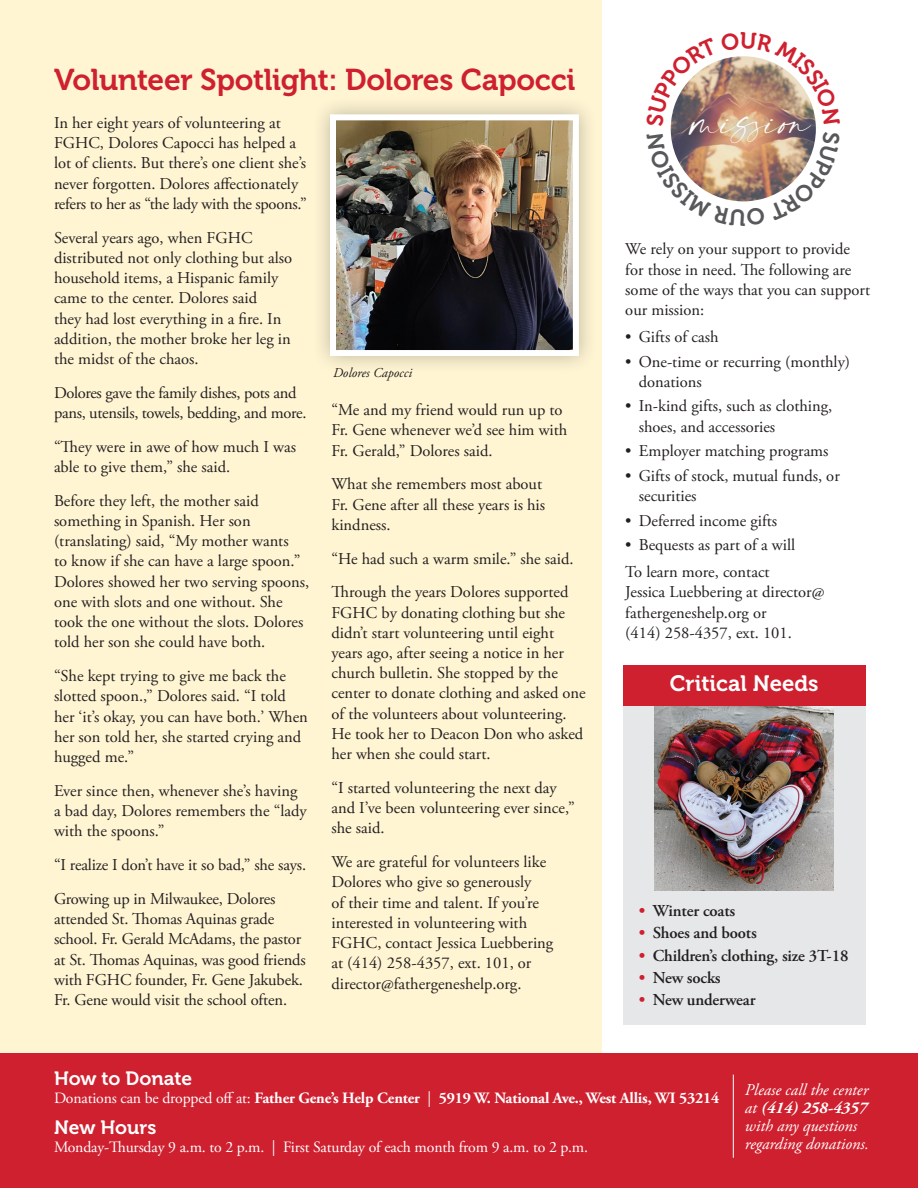
<style>
.page{position:relative;width:918px;height:1188px;background:#fff}
.page>*{position:absolute;margin:0;border:0;box-sizing:border-box;transform-origin:0 0}
.t1{font:39.3px "modernline";color:#fff}
.t2{font:30px "Museo 700";letter-spacing:-.01em;color:#cf202f}
.t3{font:22.2px "Museo 700";color:#fff}
.t4{font:19.2px "Museo 700";color:#fff}
.t5{font:600 16.65px "Adobe Garamond Pro";letter-spacing:-.01em;color:#231f20}
.t6{font:16.5px/20.2px "Adobe Garamond Pro";color:#231f20}
.t7{font:16.5px/20.2px "Adobe Garamond Pro";letter-spacing:-.02em;color:#231f20}
.t8{font:italic 16.5px/18px "Adobe Garamond Pro";color:#fff}
.t9{font:700 15.75px "Adobe Garamond Pro";letter-spacing:-.01em;color:#fff}
.t10{font:15.75px "Adobe Garamond Pro";letter-spacing:-.01em;color:#fff}
.t11{font:italic 13.5px "Adobe Garamond Pro";color:#231f20}
.s1{color:#cf202f}
.s2{font-weight:400}
.s3{font-weight:700}
</style>
<div class="page">
<div style="left:0;top:0;width:602px;height:1057px;background:#fff5d3"></div>
<div style="left:0;top:1053px;width:918px;height:135px;background:#cf202f"></div>
<hr style="left:733px;top:1075px;width:1px;height:83px;background:#fff">
<div style="left:623px;top:692px;width:242px;height:333px;background:#e6e7e9"></div>
<img style="left:655px;top:705px;width:179px;height:186px">
<div style="left:312px;top:96px;width:286px;height:279px;background:#231f20;opacity:.3"></div>
<img style="left:337px;top:121px;width:235px;height:228px">
<div style="left:330px;top:114px;width:249px;height:242px;border:6px solid #fff"></div>
<img style="left:672px;top:126px;width:144px;height:6px">
<div style="left:623px;top:665px;width:242px;height:40px;background:#cf202f"></div>
<svg style="left:670px;top:56px;width:146px;height:70px"></svg>
<svg style="left:670px;top:132px;width:146px;height:70px"></svg>
<h2 class="t2" style="left:54px;top:63px;width:523px">Volunteer Spotlight: Dolores Capocci</h2>
<p class="t6" style="left:54px;top:113px;width:254px">In her eight years of volunteering at FGHC, Dolores Capocci has helped a lot of clients. But there’s one client she’s never forgotten. Dolores affectionately refers to her as “the lady with the spoons.”</p>
<p class="t6" style="left:54px;top:228px;width:240px">Several years ago, when FGHC distributed not only clothing but also household items, a Hispanic family came to the center. Dolores said<br>they had lost everything in a fire. In addition, the mother broke her leg in the midst of the chaos.</p>
<p class="t7" style="left:54px;top:383px;width:254px">Dolores gave the family dishes, pots and pans, utensils, towels, bedding, and more.</p>
<p class="t6" style="left:54px;top:437px;width:244px">“They were in awe of how much I was able to give them,” she said.</p>
<p class="t6" style="left:54px;top:491px;width:257px">Before they left, the mother said something in Spanish. Her son (translating) said, “My mother wants<br>to know if she can have a large spoon.” Dolores showed her two serving spoons, one with slots and one without. She took the one without the slots. Dolores told her son she could have both.</p>
<p class="t6" style="left:54px;top:666px;width:255px">“She kept trying to give me back the slotted spoon.,” Dolores said. “I told her ‘it’s okay, you can have both.’ When her son told her, she started crying and hugged me.”</p>
<p class="t6" style="left:54px;top:781px;width:254px">Ever since then, whenever she’s having a bad day, Dolores remembers the “lady with the spoons.”</p>
<p class="t6" style="left:54px;top:849px;width:254px;line-height:33.8px">“I realize I don’t have it so bad,” she says.<br>Growing up in Milwaukee, Dolores</p>
<p class="t6" style="left:54px;top:909px;width:253px">attended St. Thomas Aquinas grade school. Fr. Gerald McAdams, the pastor at St. Thomas Aquinas, was good friends with FGHC founder, Fr. Gene Jakubek.<br>Fr. Gene would visit the school often.</p>
<p class="t11" style="left:333px;top:364px;width:81px">Dolores Capocci</p>
<p class="t6" style="left:331px;top:400px;width:238px">“Me and my friend would run up to<br>Fr. Gene whenever we’d see him with<br>Fr. Gerald,” Dolores said.</p>
<p class="t6" style="left:331px;top:475px;width:215px">What she remembers most about<br>Fr. Gene after all these years is his kindness.</p>
<p class="t6" style="left:331px;top:542px;width:244px;line-height:33.8px">“He had such a warm smile.” she said.<br>Through the years Dolores supported</p>
<p class="t6" style="left:331px;top:603px;width:256px">FGHC by donating clothing but she didn’t start volunteering until eight years ago, after seeing a notice in her church bulletin. She stopped by the center to donate clothing and asked one of the volunteers about volunteering.<br>He took her to Deacon Don who asked her when she could start.</p>
<p class="t6" style="left:331px;top:778px;width:245px">“I started volunteering the next day and I’ve been volunteering ever since,” she said.</p>
<p class="t6" style="left:331px;top:852px;width:223px">We are grateful for volunteers like Dolores who give so generously<br>of their time and talent. If you’re interested in volunteering with FGHC, contact Jessica Luebbering at (414) 258-4357, ext. 101, or director@fathergeneshelp.org.</p>
<h1 class="t1" style="left:691px;top:101px;width:125px">mission</h1>
<p class="t6" style="left:625px;top:240px;width:246px">We rely on your support to provide for those in need. The following are some of the ways that you can support our mission:</p>
<p class="t6" style="left:625px;top:327px;width:95px">• Gifts of cash</p>
<p class="t6" style="left:639px;top:352px;width:213px;text-indent:-13px">• One-time or recurring (monthly) donations</p>
<p class="t6" style="left:639px;top:397px;width:195px;text-indent:-13px">• In-kind gifts, such as clothing, shoes, and accessories</p>
<p class="t6" style="left:625px;top:441px;width:205px">• Employer matching programs</p>
<p class="t6" style="left:639px;top:466px;width:203px;text-indent:-13px">• Gifts of stock, mutual funds, or securities</p>
<p class="t6" style="left:625px;top:511px;width:153px">• Deferred income gifts</p>
<p class="t6" style="left:625px;top:532px;width:171px;line-height:27px">• Bequests as part of a will<br>To learn more, contact</p>
<p class="t6" style="left:625px;top:583px;width:201px">Jessica Luebbering at director@ fathergeneshelp.org or<br>(414) 258-4357, ext. 101.</p>
<h3 class="t3" style="left:670px;top:671px;width:150px">Critical Needs</h3>
<p class="t5" style="left:639px;top:901px;width:98px"><span class="s1">•</span> Winter coats</p>
<p class="t5" style="left:639px;top:924px;width:119px"><span class="s1">•</span> Shoes and boots</p>
<p class="t5" style="left:639px;top:946px;width:211px"><span class="s1">•</span> Children’s clothing, size 3T-18</p>
<p class="t5" style="left:639px;top:968px;width:83px"><span class="s1">•</span> New socks</p>
<p class="t5" style="left:639px;top:990px;width:118px"><span class="s1">•</span> New underwear</p>
<p class="t4" style="left:54px;top:1068px;width:140px">How to Donate</p>
<p class="t9" style="left:54px;top:1089px;width:667px"><span class="s2">Donations can be dropped off at:</span> Father Gene’s Help Center <span class="s2">|</span> 5919 W. National Ave., West Allis, WI 53214</p>
<p class="t8" style="left:745px;top:1081px;width:125px">Please call the center at <span class="s3">(414) 258-4357 </span>with any questions regarding donations.</p>
<p class="t4" style="left:54px;top:1117px;width:104px">New Hours</p>
<p class="t10" style="left:54px;top:1137px;width:536px">Monday-Thursday 9 a.m. to 2 p.m. | First Saturday of each month from 9 a.m. to 2 p.m.</p>
</div>
